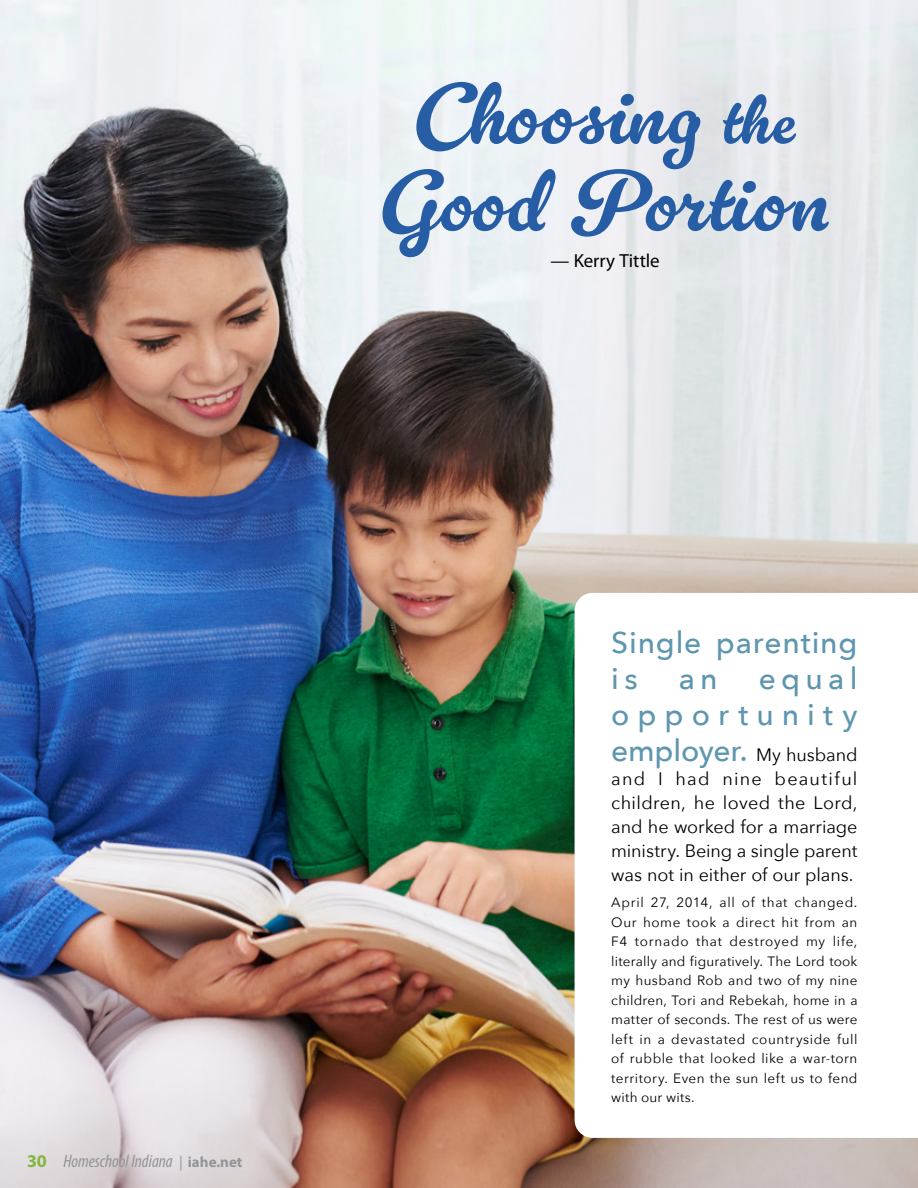
<style>
.page{position:relative;width:918px;height:1188px;background:#fff}
.page>*{position:absolute;margin:0;border:0;box-sizing:border-box;transform-origin:0 0}
.t1{font:86.25px/87.2px "Gelato Luxe";letter-spacing:.02em;color:#275da5;text-align:center}
.t2{font:500 30px/36px "Avenir Next";letter-spacing:.03em;color:#5e96af}
.t3{font:18.9px "Myriad Pro";letter-spacing:-.005em;color:#000}
.t4{font:18px/24px "Avenir Next";letter-spacing:-.005em;color:#000;text-align:justify}
.t5{font:italic condensed 18px "Myriad Pro";color:#939598}
.t6{font:13.5px/19.5px "Avenir Next";letter-spacing:.03em;color:#000;text-align:justify}
.s1{font-size:69px}
.s2{font-weight:700;font-style:normal;font-stretch:normal;color:#80b641}
.s3{font-stretch:normal;font-size:15px}
.s4{font-weight:700;font-style:normal;font-stretch:normal;font-size:15px}
.s5{font-weight:400;font-size:18px;color:#000}
</style>
<div class="page">
<img style="left:0;top:0;width:918px;height:1188px">
<svg style="left:575px;top:593px;width:343px;height:545px"></svg>
<h1 class="t1" style="left:380px;top:73px;width:451px">Choosing <span class="s1">the<br></span>Good Portion</h1>
<h3 class="t3" style="left:551px;top:249px;width:111px">— Kerry Tittle</h3>
<h3 class="t5" style="left:27px;top:1150px;width:217px"><span class="s2">30</span> Homeschool Indiana <span class="s3">|</span> <span class="s4">iahe.net</span></h3>
<h2 class="t2" style="left:611px;top:624px;width:248px">Single parenting is</h2>
<h2 class="t2" style="left:611px;top:660px;width:248px;text-align:justify;text-indent:147px">equal opportunity employer. <span class="s5">My husband</span></h2>
<h3 class="t4" style="left:611px;top:766px;width:248px">and I had nine beautiful children, he loved the Lord, and he worked for a marriage ministry. Being a single parent was not in either of our plans.</h3>
<p class="t6" style="left:611px;top:892px;width:248px">April 27, 2014, all of that changed.<br>Our home took a direct hit from an F4 tornado that destroyed my life, literally and figuratively. The Lord took my husband Rob and two of my nine children, Tori and Rebekah, home in a matter of seconds. The rest of us were left in a devastated countryside full of rubble that looked like a war-torn territory. Even the sun left us to fend with our wits.</p>
<h2 class="t2" style="left:679px;top:660px;width:40px">an</h2>
</div>
